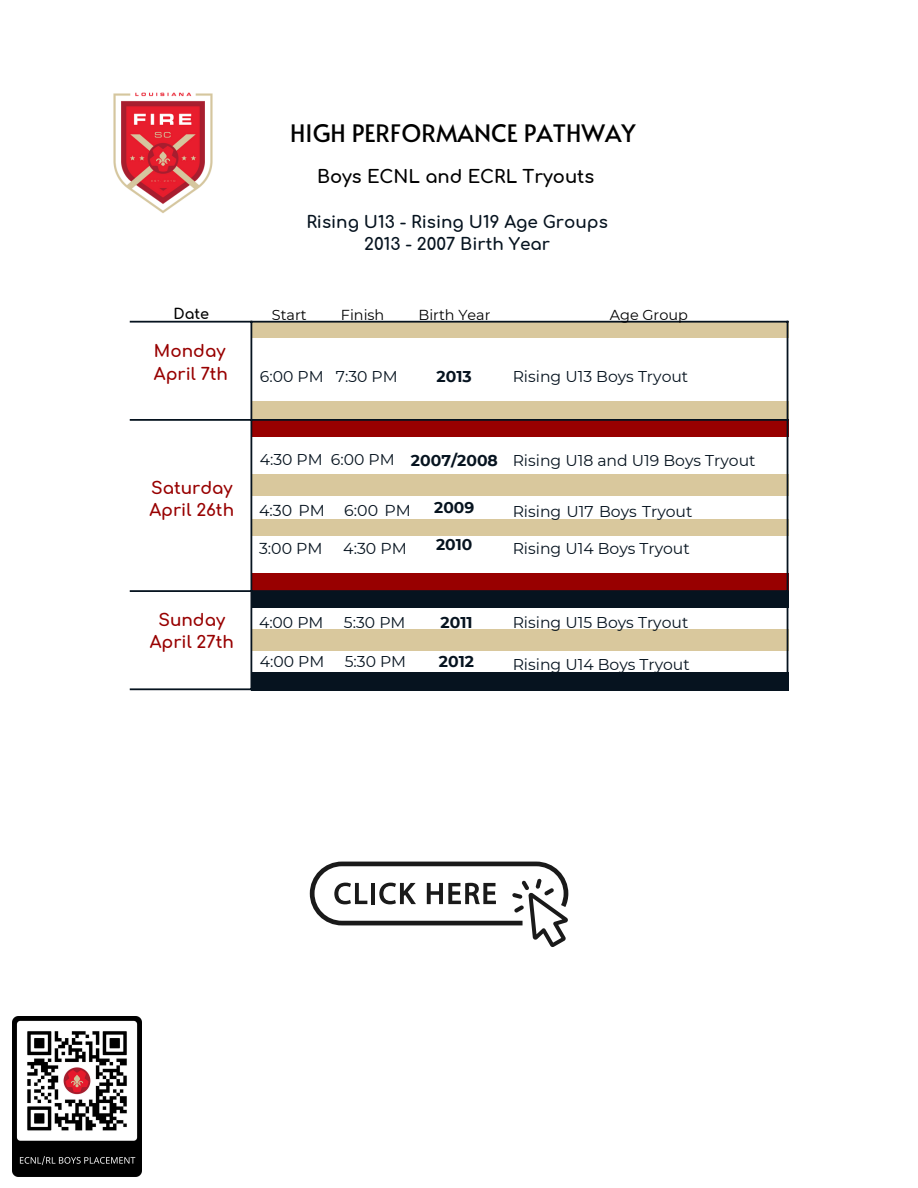
<style>
.page{position:relative;width:918px;height:1188px;background:#fff}
.page>*{position:absolute;margin:0;border:0;box-sizing:border-box;transform-origin:0 0}
.t1{font:24px "Alata";color:#000}
.t2{font:700 18px "Comfortaa";color:#000}
.t3{font:700 16.8px/22.5px "Comfortaa";color:#980000}
.t4{font:700 16.8px/22.5px "Comfortaa";color:#06131f;text-align:center}
.t5{font:15.75px "Montserrat";color:#06131f}
.t6{font:15.6px "Montserrat";color:#06131f}
.t7{font:700 15.6px "Montserrat";color:#06131f}
.t8{font:700 15.45px "Montserrat";color:#06131f}
.t9{font:14.4px "Montserrat";color:#000}
.t10{font:700 14.4px "Comfortaa";color:#000}
</style>
<div class="page">
<svg style="left:130px;top:321px;width:658px;height:369px"></svg>
<img style="left:113px;top:92px;width:100px;height:121px">
<svg style="left:310px;top:862px;width:258px;height:85px"></svg>
<img style="left:13px;top:1016px;width:128px;height:160px">
<p class="t1" style="left:290px;top:115px;width:347px">HIGH PERFORMANCE PATHWAY</p>
<h1 class="t2" style="left:317px;top:167px;width:279px">Boys ECNL and ECRL Tryouts</h1>
<h2 class="t4" style="left:306px;top:211px;width:303px">Rising U13 - Rising U19 Age Groups<br>2013 - 2007 Birth Year</h2>
<p class="t10" style="left:174px;top:307px;width:37px">Date</p>
<p class="t9" style="left:272px;top:306px;width:36px">Start</p>
<h3 class="t9" style="left:341px;top:306px;width:45px">Finish</h3>
<p class="t9" style="left:419px;top:306px;width:73px">Birth Year</p>
<h4 class="t9" style="left:610px;top:306px;width:80px">Age Group</h4>
<h2 class="t3" style="left:154px;top:341px;width:76px">Monday<br>April 7th</h2>
<p class="t6" style="left:260px;top:366px;width:139px">6:00 PM 7:30 PM</p>
<h2 class="t7" style="left:437px;top:367px;width:37px">2013</h2>
<h3 class="t6" style="left:513px;top:366px;width:177px">Rising U13 Boys Tryout</h3>
<h4 class="t3" style="left:150px;top:477px;width:86px">Saturday<br>April 26th</h4>
<h2 class="t3" style="left:150px;top:610px;width:86px;line-height:21.3px;text-align:center">Sunday<br>April 27th</h2>
<p class="t6" style="left:260px;top:450px;width:136px">4:30 PM 6:00 PM</p>
<h2 class="t7" style="left:411px;top:451px;width:88px">2007/2008</h2>
<h3 class="t6" style="left:513px;top:451px;width:244px">Rising U18 and U19 Boys Tryout</h3>
<h3 class="t5" style="left:259px;top:501px;width:153px">4:30 PM 6:00 PM</h3>
<h3 class="t5" style="left:259px;top:538px;width:65px">3:00 PM</h3>
<h3 class="t5" style="left:343px;top:538px;width:65px">4:30 PM</h3>
<h4 class="t8" style="left:434px;top:498px;width:42px">2009</h4>
<h4 class="t8" style="left:436px;top:535px;width:38px">2010</h4>
<h4 class="t6" style="left:513px;top:501px;width:181px">Rising U17 Boys Tryout</h4>
<h4 class="t6" style="left:513px;top:539px;width:179px">Rising U14 Boys Tryout</h4>
<p class="t6" style="left:259px;top:613px;width:66px">4:00 PM</p>
<p class="t6" style="left:344px;top:613px;width:63px">5:30 PM</p>
<p class="t6" style="left:260px;top:652px;width:66px">4:00 PM</p>
<p class="t6" style="left:345px;top:652px;width:63px">5:30 PM</p>
<h3 class="t7" style="left:441px;top:613px;width:34px">2011</h3>
<h4 class="t7" style="left:439px;top:652px;width:37px">2012</h4>
<h4 class="t6" style="left:513px;top:613px;width:177px">Rising U15 Boys Tryout</h4>
<p class="t6" style="left:513px;top:655px;width:179px">Rising U14 Boys Tryout</p>
</div>
